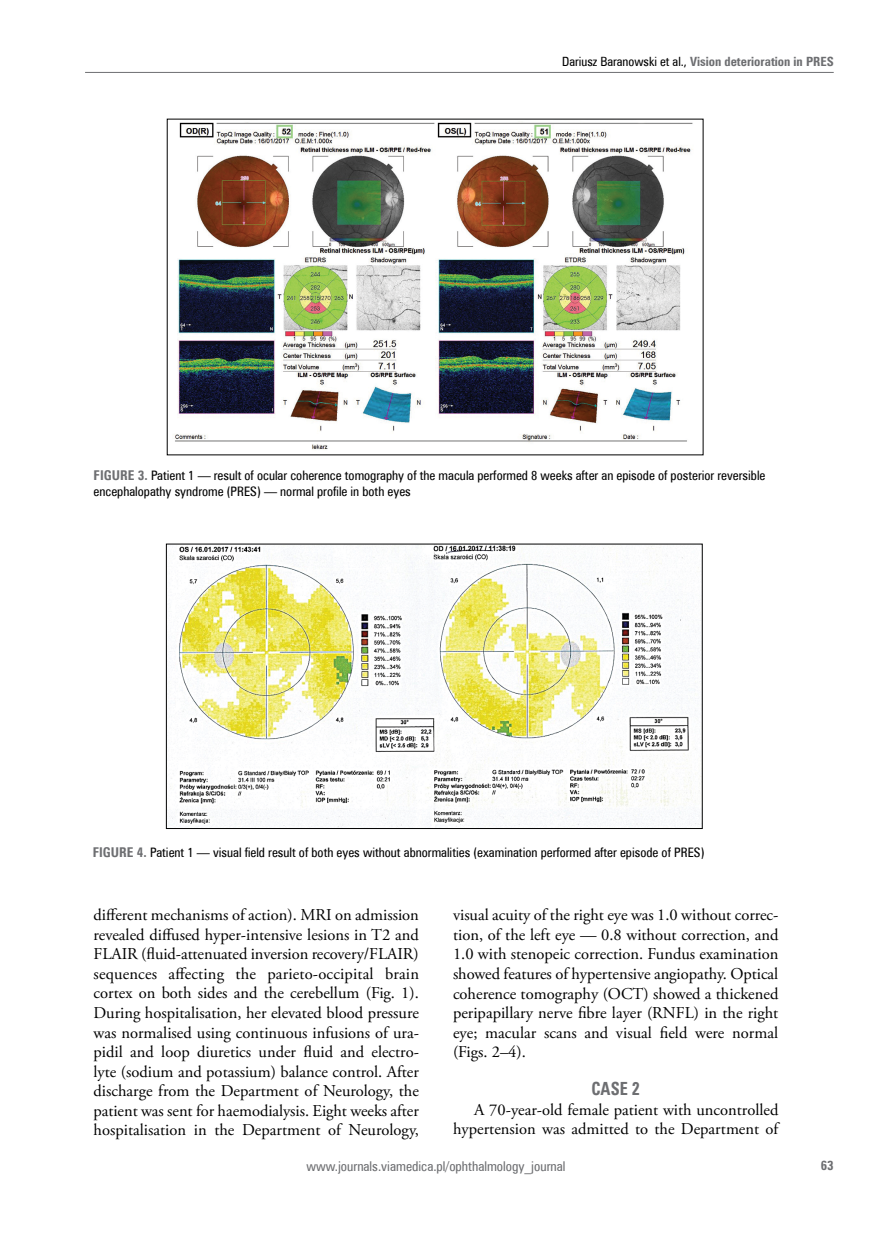
<style>
.page{position:relative;width:872px;height:1234px;background:#fff}
.page>*{position:absolute;margin:0;border:0;box-sizing:border-box;transform-origin:0 0}
.t1{font:700 18.15px "Zurich Cn EU";color:#6d6e71;scale:.9 1}
.t2{font:16.5px/19.5px "Adobe Garamond Pro";color:#000;text-align:justify}
.t3{font:13.5px "Zurich Cn EU";color:#6d6e71}
.t4{font:700 13.5px "Zurich Cn EU";color:#6d6e71}
.t5{font:700 13.2px "Zurich Cn EU";color:#6d6e71}
.t6{font:13.05px/15.6px "Zurich Cn EU";color:#000}
.t7{font:700 12.75px "Zurich Cn EU";color:#6d6e71}
.s1{font-weight:400;color:#000}
.s2{font-weight:700;font-size:13.5px;color:#6d6e71}
</style>
<div class="page">
<hr style="left:85px;top:72px;width:748px;height:1px;background:#6d6e71">
<img style="left:168px;top:545px;width:532px;height:281px">
<img style="left:173px;top:122px;width:520px;height:328px">
<p class="t7" style="left:562px;top:53px;width:273px"><span class="s1">Dariusz Baranowski et al.,</span> Vision deterioration in PRES</p>
<p class="t4" style="left:94px;top:467px;width:15px">FIGURE</p>
<p class="t6" style="left:94px;top:467px;width:673px;text-indent:44px"><span class="s2">3.</span> Patient 1 — result of ocular coherence tomography of the macula performed 8 weeks after an episode of posterior reversible encephalopathy syndrome (PRES) — normal profile in both eyes</p>
<p class="t4" style="left:93px;top:843px;width:15px">FIGURE</p>
<p class="t6" style="left:137px;top:844px;width:569px"><span class="s2">4.</span> Patient 1 — visual field result of both eyes without abnormalities (examination performed after episode of PRES)</p>
<p class="t2" style="left:94px;top:905px;width:327px">different mechanisms of action). MRI on admission revealed diffused hyper-intensive lesions in T2 and FLAIR (fluid-attenuated inversion recovery/FLAIR) sequences affecting the parieto-occipital brain cortex on both sides and the cerebellum (Fig. 1).<br>During hospitalisation, her elevated blood pressure was normalised using continuous infusions of ura&shy;pidil and loop diuretics under fluid and electro&shy;lyte (sodium and potassium) balance control. After discharge from the Department of Neurology, the patient was sent for haemodialysis. Eight weeks after hospitalisation in the Department of Neurology,</p>
<p class="t2" style="left:453px;top:905px;width:327px">visual acuity of the right eye was 1.0 without correc&shy;tion, of the left eye — 0.8 without correction, and 1.0 with stenopeic correction. Fundus examination showed features of hypertensive angiopathy. Optical coherence tomography (OCT) showed a thickened peripapillary nerve fibre layer (RNFL) in the right eye; macular scans and visual field were normal (Figs. 2–4).</p>
<p class="t1" style="left:591px;top:1077px;width:55px">CASE 2</p>
<p class="t2" style="left:453px;top:1100px;width:327px;text-align:right">A 70-year-old female patient with uncontrolled hypertension was admitted to the Department of</p>
<p class="t3" style="left:306px;top:1157px;width:260px">www.journals.viamedica.pl/ophthalmology_journal</p>
<p class="t5" style="left:820px;top:1157px;width:15px">63</p>
</div>
